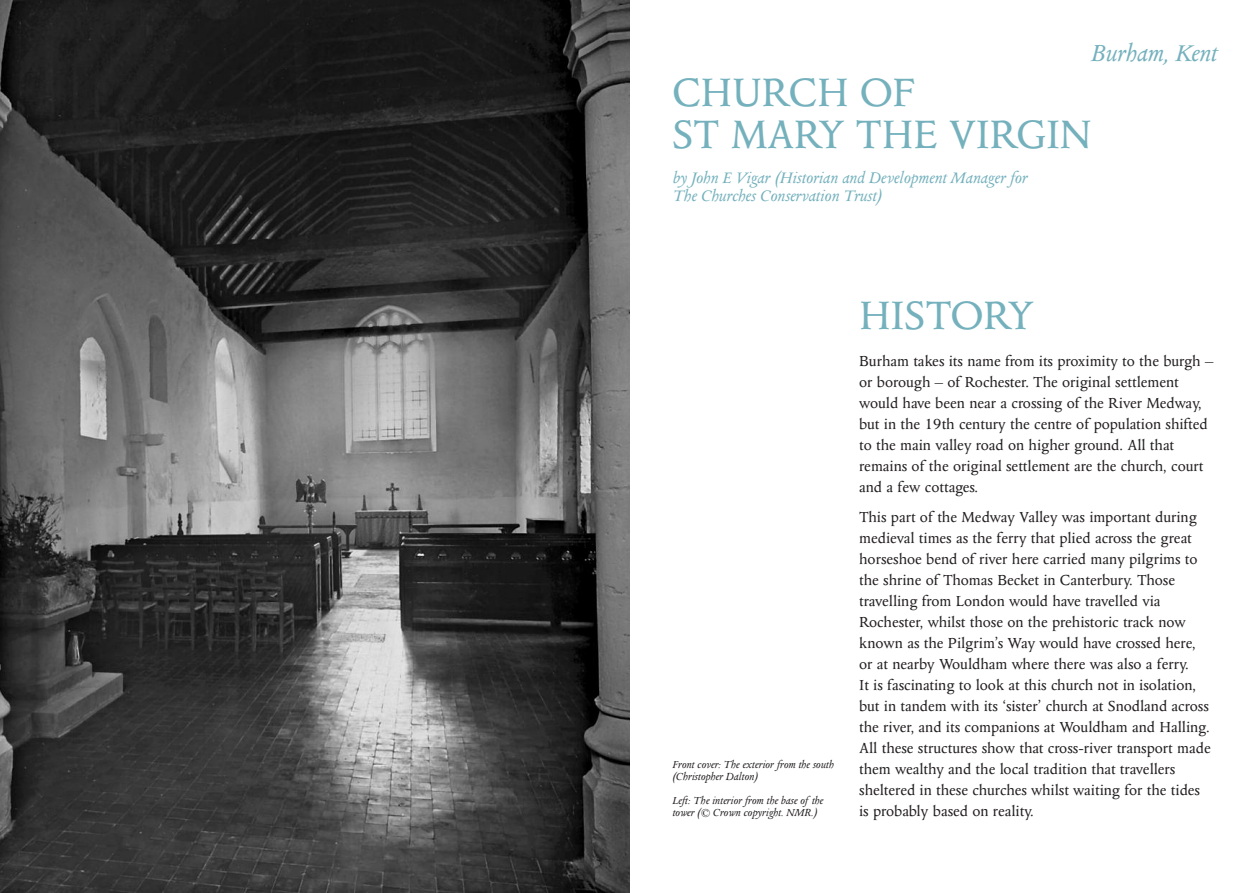
<style>
.page{position:relative;width:1259px;height:893px;background:#fff}
.page>*{position:absolute;margin:0;border:0;box-sizing:border-box;transform-origin:0 0}
.t1{font:45px/42px "Columbus";letter-spacing:-.01em;color:#74b1bd}
.t2{font:italic 27px "Columbus";color:#74b1bd}
.t3{font:italic 18px/18px "Columbus";color:#74b1bd}
.t4{font:16.5px/21px "Columbus";color:#231f20}
.t5{font:italic 12px/12px "Columbus";color:#231f20}
</style>
<div class="page">
<img style="left:0;top:0;width:629px;height:893px">
<h2 class="t2" style="left:1090px;top:43px;width:127px">Burham, Kent</h2>
<h1 class="t1" style="left:672px;top:75px;width:421px">CHURCH OF<br>ST MARY THE VIRGIN</h1>
<p class="t3" style="left:672px;top:170px;width:356px">by John E Vigar (Historian and Development Manager for<br>The Churches Conservation Trust)</p>
<p class="t5" style="left:672px;top:760px;width:163px">Front cover: The exterior from the south (Christopher Dalton)</p>
<p class="t5" style="left:672px;top:796px;width:152px">Left: The interior from the base of the tower (© Crown copyright. NMR.)</p>
<h1 class="t1" style="left:859px;top:298px;width:176px">HISTORY</h1>
<p class="t4" style="left:859px;top:352px;width:356px">Burham takes its name from its proximity to the burgh – or borough – of Rochester. The original settlement would have been near a crossing of the River Medway, but in the 19th century the centre of population shifted to the main valley road on higher ground. All that remains of the original settlement are the church, court and a few cottages.</p>
<p class="t4" style="left:859px;top:507px;width:353px">This part of the Medway Valley was important during medieval times as the ferry that plied across the great horseshoe bend of river here carried many pilgrims to the shrine of Thomas Becket in Canterbury. Those travelling from London would have travelled via Rochester, whilst those on the prehistoric track now known as the Pilgrim’s Way would have crossed here, or at nearby Wouldham where there was also a ferry.<br>It is fascinating to look at this church not in isolation, but in tandem with its ‘sister’ church at Snodland across the river, and its companions at Wouldham and Halling.<br>All these structures show that cross-river transport made them wealthy and the local tradition that travellers sheltered in these churches whilst waiting for the tides is probably based on reality.</p>
</div>
